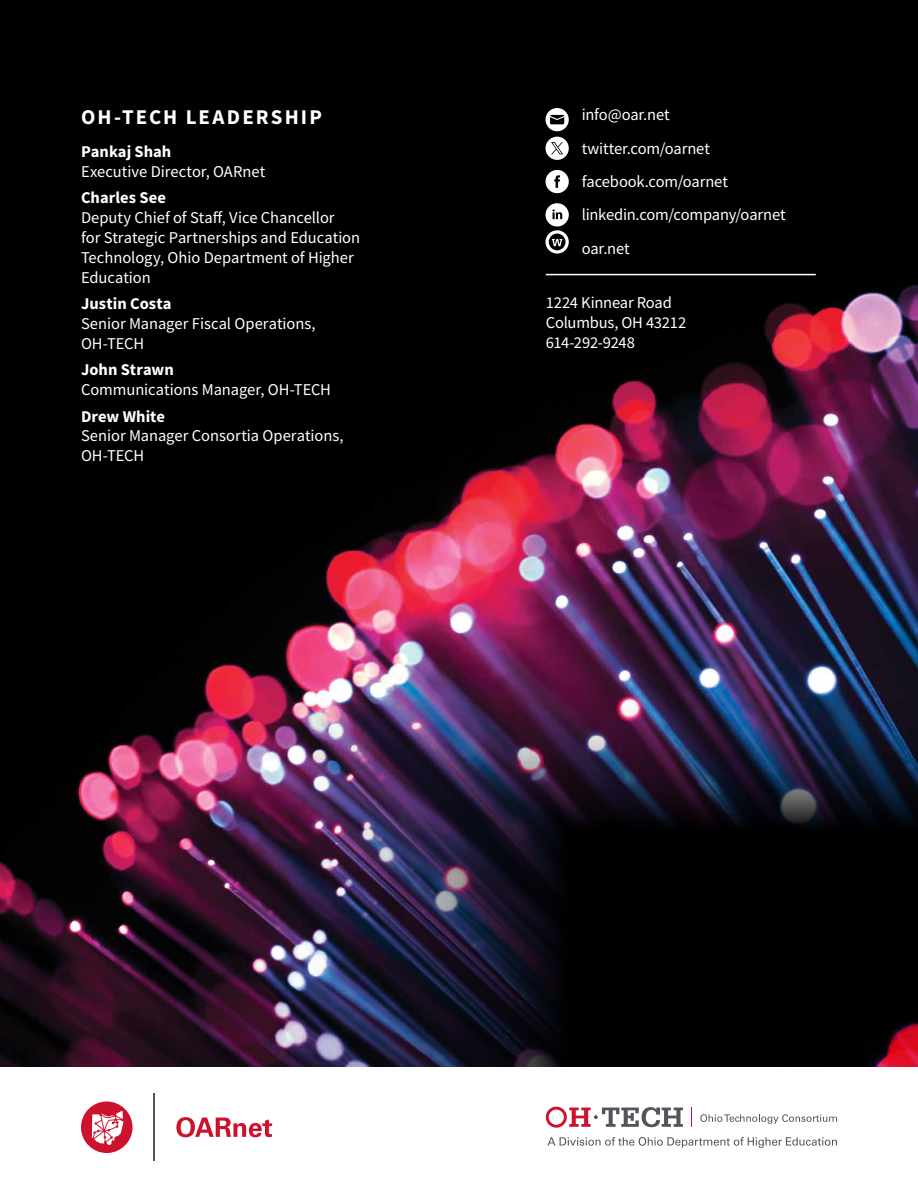
<style>
.page{position:relative;width:918px;height:1188px;background:#fff}
.page>*{position:absolute;margin:0;border:0;box-sizing:border-box;transform-origin:0 0}
.t1{font:700 21px "Source Sans Pro";letter-spacing:.1em;color:#fff}
.t2{font:16.5px/19.8px "Source Sans Pro";letter-spacing:-.005em;color:#fff}
.t3{font:700 16.5px "Source Sans Pro";letter-spacing:.005em;color:#fff}
</style>
<div class="page">
<img style="left:0;top:0;width:918px;height:1066px">
<img style="left:280px;top:688px;width:638px;height:378px">
<svg style="left:546px;top:108px;width:23px;height:23px"></svg>
<svg style="left:546px;top:137px;width:23px;height:23px"></svg>
<svg style="left:546px;top:170px;width:23px;height:23px"></svg>
<svg style="left:546px;top:203px;width:23px;height:51px"></svg>
<div style="left:81px;top:1101px;width:52px;height:52px;background:#cd122d;border-radius:50%"></div>
<svg style="left:92px;top:1111px;width:31px;height:34px"></svg>
<hr style="left:154px;top:1094px;width:1px;height:67px;background:#52555b">
<svg style="left:176px;top:1117px;width:96px;height:20px"></svg>
<svg style="left:700px;top:1114px;width:137px;height:10px"></svg>
<svg style="left:546px;top:1107px;width:137px;height:21px"></svg>
<svg style="left:547px;top:1137px;width:290px;height:11px"></svg>
<hr style="left:546px;top:274px;width:270px;height:1px;background:#fff">
<p class="t1" style="left:81px;top:103px;width:242px">OH-TECH LEADERSHIP</p>
<p class="t3" style="left:81px;top:140px;width:92px">Pankaj Shah</p>
<p class="t2" style="left:81px;top:161px;width:186px">Executive Director, OARnet</p>
<p class="t3" style="left:81px;top:187px;width:86px">Charles See</p>
<p class="t2" style="left:81px;top:208px;width:281px">Deputy Chief of Staff, Vice Chancellor<br>for Strategic Partnerships and Education<br>Technology, Ohio Department of Higher<br>Education</p>
<p class="t3" style="left:81px;top:292px;width:92px">Justin Costa</p>
<p class="t2" style="left:81px;top:313px;width:236px">Senior Manager Fiscal Operations,<br>OH-TECH</p>
<p class="t3" style="left:81px;top:359px;width:94px">John Strawn</p>
<p class="t2" style="left:81px;top:380px;width:252px">Communications Manager, OH-TECH</p>
<p class="t3" style="left:81px;top:405px;width:86px">Drew White</p>
<p class="t2" style="left:81px;top:426px;width:264px">Senior Manager Consortia Operations,<br>OH-TECH</p>
<p class="t2" style="left:582px;top:98px;width:205px;line-height:33.3px">info@oar.net twitter.com/oarnet facebook.com/oarnet linkedin.com/company/oarnet oar.net</p>
<p class="t2" style="left:546px;top:292px;width:142px">1224 Kinnear Road<br>Columbus, OH 43212<br>614-292-9248</p>
</div>
